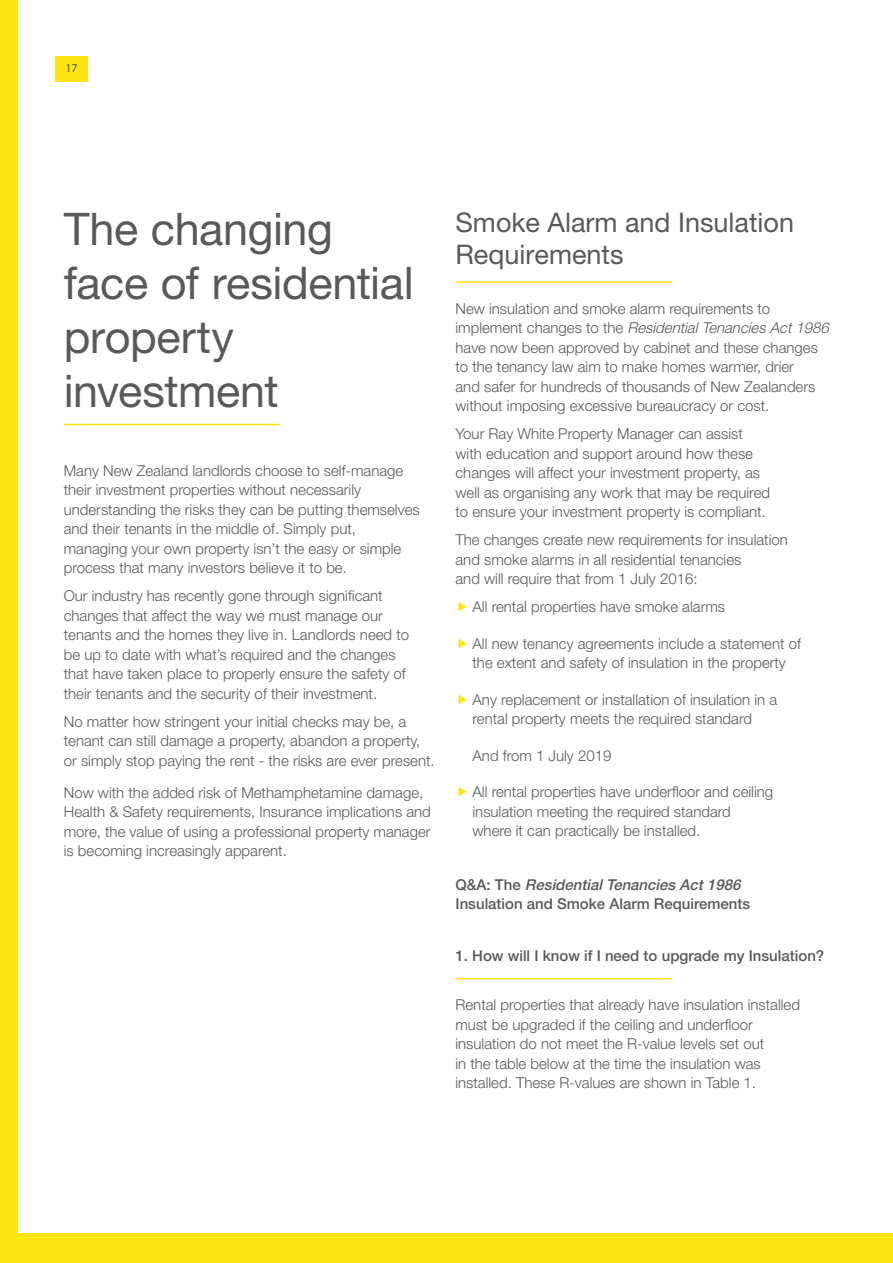
<style>
.page{position:relative;width:893px;height:1263px;background:#fff}
.page>*{position:absolute;margin:0;border:0;box-sizing:border-box;transform-origin:0 0}
.t1{font:45px/54px "Helvetica Neue LT Pro";letter-spacing:-.01em;color:#58595b}
.t2{font:27px/32.4px "Helvetica Neue LT Pro";color:#58595b}
.t3{font:300 15px/19.5px "Helvetica Neue LT Pro";color:#58595b}
.t4{font:500 15px/19.5px "Helvetica Neue LT Pro";color:#58595b}
.t5{font:12px "Myriad Pro";color:#58595b}
.s1{font-style:italic}
</style>
<div class="page">
<div style="left:0;top:0;width:17px;height:1263px;background:#ffe512"></div>
<hr style="left:64px;top:424px;width:216px;height:1px;background:#ffe512">
<hr style="left:455px;top:281px;width:217px;height:2px;background:#ffe512">
<hr style="left:455px;top:978px;width:217px;height:1px;background:#ffe512">
<div style="left:55px;top:56px;width:33px;height:25px;background:#ffe512"></div>
<div style="left:0;top:1234px;width:893px;height:29px;background:#ffe512"></div>
<p class="t5" style="left:65px;top:61px;width:14px">17</p>
<h1 class="t1" style="left:64px;top:201px;width:351px">The changing face of residential property investment</h1>
<p class="t3" style="left:64px;top:460px;width:357px">Many New Zealand landlords choose to self-manage their investment properties without necessarily understanding the risks they can be putting themselves and their tenants in the middle of. Simply put, managing your own property isn’t the easy or simple process that many investors believe it to be.</p>
<p class="t3" style="left:64px;top:586px;width:347px">Our industry has recently gone through significant changes that affect the way we must manage our tenants and the homes they live in. Landlords need to be up to date with what’s required and the changes that have taken place to properly ensure the safety of their tenants and the security of their investment.</p>
<p class="t3" style="left:64px;top:711px;width:372px">No matter how stringent your initial checks may be, a tenant can still damage a property, abandon a property, or simply stop paying the rent - the risks are ever present.</p>
<p class="t3" style="left:64px;top:782px;width:369px">Now with the added risk of Methamphetamine damage, Health &amp; Safety requirements, Insurance implications and more, the value of using a professional property manager is becoming increasingly apparent.</p>
<h2 class="t2" style="left:455px;top:206px;width:340px">Smoke Alarm and Insulation<br>Requirements</h2>
<p class="t3" style="left:455px;top:298px;width:379px">New insulation and smoke alarm requirements to<br>i m p l e m e n t c h a n g e s t o t h e <span class="s1">ResidentialTenancies Act1986 </span>have now been approved by cabinet and these changes to the tenancy law aim to make homes warmer, drier<br>and safer for hundreds of thousands of New Zealanders without imposing excessive bureaucracy or cost.</p>
<p class="t3" style="left:455px;top:424px;width:316px">Your Ray White Property Manager can assist with education and support around how these changes will affect your investment property, as well as organising any work that may be required to ensure your investment property is compliant.</p>
<p class="t3" style="left:455px;top:530px;width:334px">The changes create new requirements for insulation and smoke alarms in all residential tenancies<br>and will require that from 1 July 2016:</p>
<p class="t3" style="left:472px;top:597px;width:254px">All rental properties have smoke alarms</p>
<p class="t3" style="left:472px;top:633px;width:330px">All new tenancy agreements include a statement of the extent and safety of insulation in the property</p>
<p class="t3" style="left:472px;top:689px;width:306px">Any replacement or installation of insulation in a rental property meets the required standard</p>
<p class="t3" style="left:472px;top:745px;width:140px">And from 1 July 2019</p>
<p class="t3" style="left:472px;top:782px;width:302px">All rental properties have underfloor and ceiling insulation meeting the required standard where it can practically be installed.</p>
<p class="t4" style="left:455px;top:874px;width:296px">Q &amp;A : T h e <span class="s1">ResidentialTenancies Act1986<br></span>Insulation and Smoke Alarm Requirements</p>
<p class="t4" style="left:455px;top:946px;width:370px">1. How will I know if I need to upgrade my Insulation?</p>
<p class="t3" style="left:455px;top:995px;width:346px">Rental properties that already have insulation installed must be upgraded if the ceiling and underfloor insulation do not meet the R-value levels set out<br>in the table below at the time the insulation was installed. These R-values are shown in Table 1.</p>
</div>
